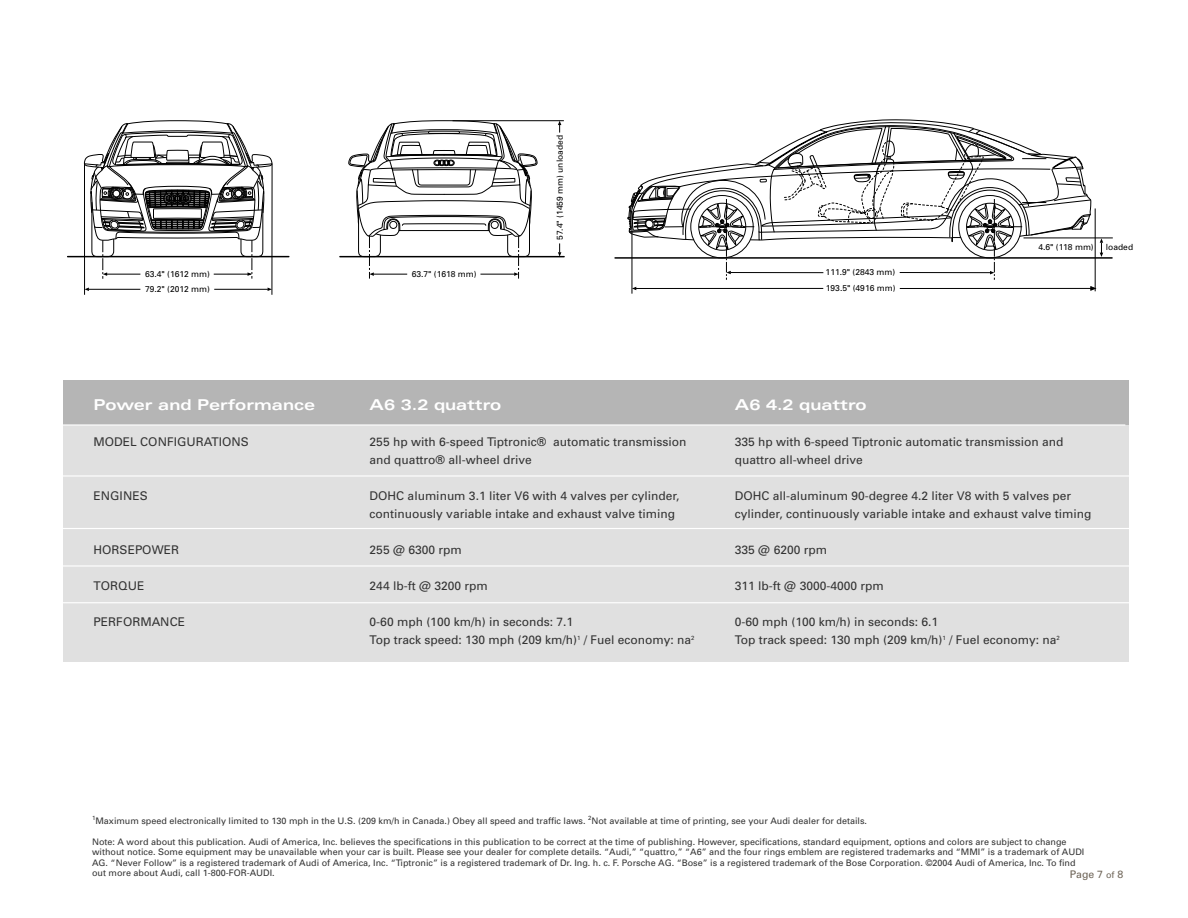
<style>
.page{position:relative;width:1188px;height:918px;background:#fff}
.page>*{position:absolute;margin:0;border:0;box-sizing:border-box;transform-origin:0 0}
.t1{font:700 expanded 15px "Univers";color:#fff}
.t2{font:12px/18px "Univers";color:#333}
.t3{font:10.5px "Univers";color:#6d6356}
.t4{font:9px/10.5px "Univers";color:#333}
.t5{font:8.4px/15.1px "Univers";color:#000}
.s1{font-size:9px}
</style>
<div class="page">
<div style="left:63px;top:418px;width:1065px;height:244px;background:#e0e0e0"></div>
<div style="left:63px;top:380px;width:1065px;height:44px;background:#b5b5b5"></div>
<hr style="left:68px;top:256px;width:221px;height:1px;background:#000">
<hr style="left:84px;top:164px;width:1px;height:131px;background:#000">
<hr style="left:272px;top:164px;width:1px;height:131px;background:#000">
<hr style="left:214px;top:289px;width:54px;height:1px;background:#000">
<hr style="left:89px;top:289px;width:51px;height:1px;background:#000">
<svg style="left:85px;top:288px;width:4px;height:3px"></svg>
<svg style="left:84px;top:120px;width:189px;height:159px"></svg>
<hr style="left:340px;top:256px;width:224px;height:1px;background:#000">
<hr style="left:453px;top:120px;width:111px;height:1px;background:#000">
<svg style="left:558px;top:121px;width:3px;height:12px"></svg>
<svg style="left:558px;top:243px;width:3px;height:13px"></svg>
<svg style="left:349px;top:120px;width:188px;height:159px"></svg>
<hr style="left:615px;top:257px;width:497px;height:2px;background:#000">
<hr style="left:632px;top:211px;width:1px;height:83px;background:#000">
<hr style="left:1024px;top:238px;width:89px;height:1px;background:#000">
<svg style="left:627px;top:119px;width:476px;height:173px"></svg>
<hr style="left:58px;top:424px;width:1067px;height:2px;background:#fff">
<hr style="left:58px;top:475px;width:1081px;height:2px;background:#fff">
<hr style="left:58px;top:528px;width:1081px;height:1px;background:#fff">
<hr style="left:58px;top:565px;width:1081px;height:2px;background:#fff">
<hr style="left:58px;top:602px;width:1081px;height:1px;background:#fff">
<p class="t5" style="left:145px;top:266px;width:66px">63.4" (1612 mm)<br>79.2" (2012 mm)</p>
<h1 class="t1" style="left:94px;top:396px;width:223px">Power and Performance</h1>
<h2 class="t2" style="left:94px;top:432px;width:157px">MODEL CONFIGURATIONS</h2>
<h2 class="t2" style="left:94px;top:486px;width:56px">ENGINES</h2>
<h2 class="t2" style="left:94px;top:540px;width:87px">HORSEPOWER</h2>
<h2 class="t2" style="left:94px;top:576px;width:52px">TORQUE</h2>
<h2 class="t2" style="left:94px;top:612px;width:93px">PERFORMANCE</h2>
<p class="t5" style="left:552px;top:240px;width:106px;rotate:-90deg">57.4" (1459 mm) unloaded</p>
<p class="t5" style="left:412px;top:266px;width:66px">63.7" (1618 mm)</p>
<p class="t5" style="left:826px;top:264px;width:71px;line-height:15.9px">111.9" (2843 mm)<br>193.5" (4916 mm)</p>
<p class="t5" style="left:1038px;top:240px;width:57px">4.6" (118 mm)</p>
<p class="t5" style="left:1106px;top:240px;width:29px">loaded</p>
<h1 class="t1" style="left:370px;top:396px;width:133px">A6 3.2 quattro</h1>
<h2 class="t2" style="left:370px;top:432px;width:318px">255 hp with 6-speed Tiptronic® automatic transmission and quattro® all-wheel drive</h2>
<h2 class="t2" style="left:370px;top:486px;width:311px">DOHC aluminum 3.1 liter V6 with 4 valves per cylinder, continuously variable intake and exhaust valve timing</h2>
<h2 class="t2" style="left:370px;top:540px;width:94px">255 @ 6300 rpm</h2>
<h2 class="t2" style="left:370px;top:576px;width:120px">244 lb-ft @ 3200 rpm</h2>
<h2 class="t2" style="left:370px;top:612px;width:326px">0-60 mph (100 km/h) in seconds: 7.1<br>Top track speed: 130 mph (209 km/h)<sup>1</sup> / Fuel economy: na<sup>2</sup></h2>
<h1 class="t1" style="left:735px;top:396px;width:133px">A6 4.2 quattro</h1>
<h2 class="t2" style="left:735px;top:432px;width:330px">335 hp with 6-speed Tiptronic automatic transmission and quattro all-wheel drive</h2>
<h2 class="t2" style="left:735px;top:486px;width:358px">DOHC all-aluminum 90-degree 4.2 liter V8 with 5 valves per cylinder, continuously variable intake and exhaust valve timing</h2>
<h2 class="t2" style="left:735px;top:540px;width:94px">335 @ 6200 rpm</h2>
<h2 class="t2" style="left:735px;top:576px;width:150px">311 lb-ft @ 3000-4000 rpm</h2>
<h2 class="t2" style="left:735px;top:612px;width:326px">0-60 mph (100 km/h) in seconds: 6.1<br>Top track speed: 130 mph (209 km/h)<sup>1</sup> / Fuel economy: na<sup>2</sup></h2>
<p class="t4" style="left:92px;top:815px;width:776px"><sup>1</sup>Maximum speed electronically limited to 130 mph in the U.S. (209 km/h in Canada.) Obey all speed and traffic laws. <sup>2</sup>Not available at time of printing, see your Audi dealer for details.</p>
<p class="t4" style="left:92px;top:836px;width:994px">Note: A word about this publication. Audi of America, Inc. believes the specifications in this publication to be correct at the time of publishing. However, specifications, standard equipment, options and colors are subject to change without notice. Some equipment may be unavailable when your car is built. Please see your dealer for complete details. “Audi,” “quattro,” “A6” and the four rings emblem are registered trademarks and “MMI” is a trademark of AUDI AG. “Never Follow” is a registered trademark of Audi of America, Inc. “Tiptronic” is a registered trademark of Dr. Ing. h. c. F. Porsche AG. “Bose” is a registered trademark of the Bose Corporation. ©2004 Audi of America, Inc. To find out more about Audi, call 1-800-FOR-AUDI.</p>
<p class="t3" style="left:1070px;top:868px;width:55px">Page 7 <span class="s1">of</span> 8</p>
</div>
